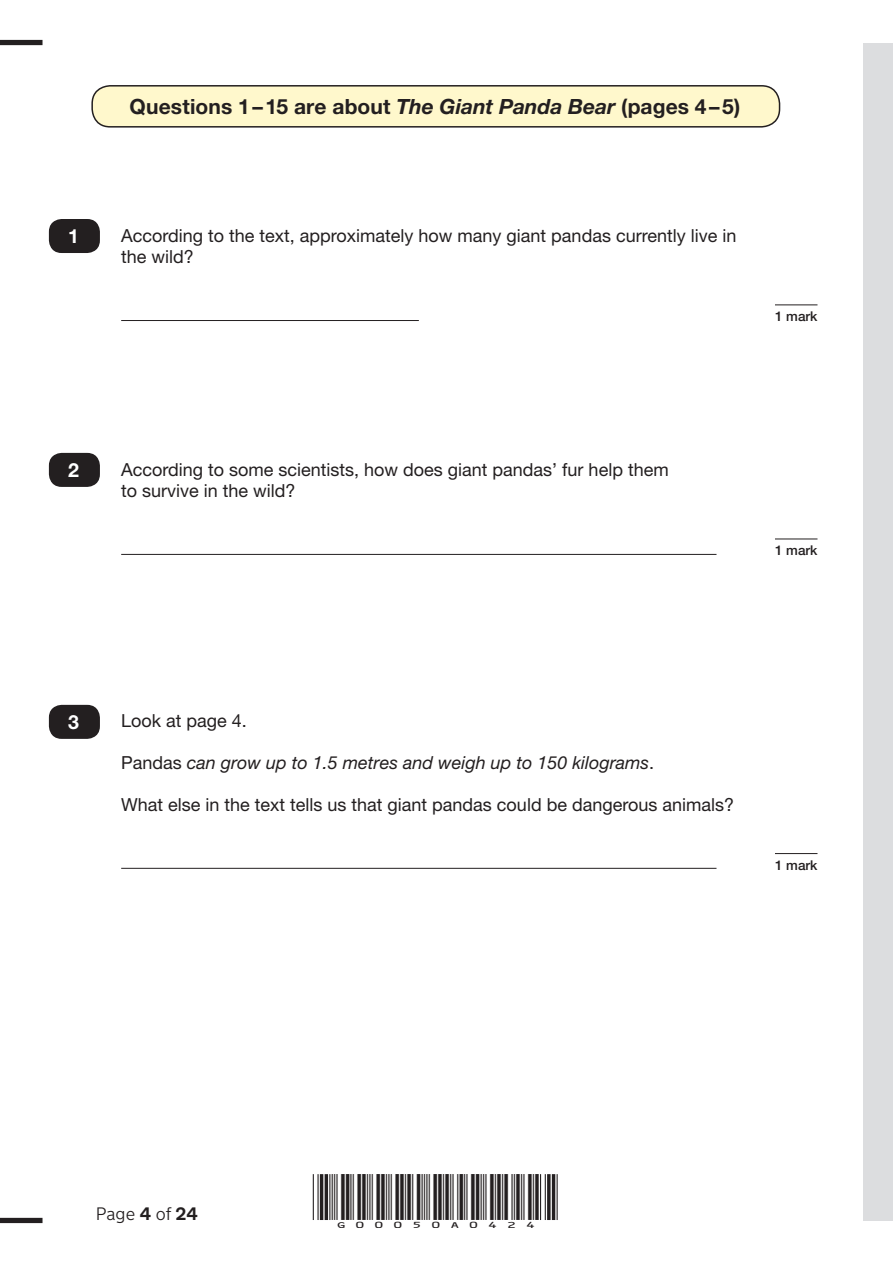
<style>
.page{position:relative;width:893px;height:1263px;background:#fff}
.page>*{position:absolute;margin:0;border:0;box-sizing:border-box;transform-origin:0 0}
.body{font:700 21px "Helvetica Neue LT Std";letter-spacing:.005em;color:#231f20}
.t1{font:700 19.5px "Helvetica Neue LT Std";color:#fff}
.t2{font:18px/21px "Helvetica Neue LT Std";color:#231f20}
.t3{font:italic 18px "Helvetica Neue LT Std";color:#231f20}
.t4{font:300 18px "New Transport";color:#231f20}
.t5{font:15px "ID Automation HC39 M";color:#231f20;scale:1.3 1}
.t6{font:500 13.5px "Helvetica Neue LT Std";color:#231f20}
.s1{font-style:italic}
.s2{font-style:normal}
.s3{font-weight:700}
</style>
<div class="page">
<div style="left:92px;top:86px;width:687px;height:41px;background:#fff8cc;border-radius:18px"></div>
<div style="left:91px;top:85px;width:689px;height:43px;border:2px solid #231f20;border-radius:18px"></div>
<hr style="left:121px;top:320px;width:298px;height:1px;background:#231f20">
<hr style="left:775px;top:304px;width:42px;height:1px;background:#231f20">
<div style="left:49px;top:219px;width:51px;height:34px;background:#231f20;border-radius:13px"></div>
<hr style="left:121px;top:554px;width:595px;height:1px;background:#231f20">
<hr style="left:775px;top:539px;width:42px;height:1px;background:#231f20">
<div style="left:49px;top:453px;width:51px;height:34px;background:#231f20;border-radius:13px"></div>
<hr style="left:121px;top:868px;width:595px;height:1px;background:#231f20">
<hr style="left:775px;top:853px;width:42px;height:1px;background:#231f20">
<div style="left:49px;top:705px;width:51px;height:34px;background:#231f20;border-radius:13px"></div>
<hr style="left:329px;top:1174px;width:1px;height:46px;background:#231f20">
<hr style="left:317px;top:1174px;width:2px;height:46px;background:#231f20">
<hr style="left:313px;top:1174px;width:1px;height:46px;background:#231f20">
<hr style="left:325px;top:1174px;width:3px;height:46px;background:#231f20">
<hr style="left:320px;top:1174px;width:3px;height:46px;background:#231f20">
<hr style="left:557px;top:1174px;width:1px;height:46px;background:#231f20">
<hr style="left:545px;top:1174px;width:1px;height:46px;background:#231f20">
<hr style="left:540px;top:1174px;width:1px;height:46px;background:#231f20">
<hr style="left:552px;top:1174px;width:3px;height:46px;background:#231f20">
<svg style="left:547px;top:1174px;width:4px;height:46px"></svg>
<div style="left:0;top:40px;width:43px;height:5px;background:#231f20"></div>
<div style="left:0;top:1218px;width:43px;height:5px;background:#231f20"></div>
<div style="left:863px;top:43px;width:30px;height:1177px;background:#dcdddf"></div>
<p class="t1" style="left:68px;top:224px;width:12px">1</p>
<p class="body" style="left:130px;top:93px;width:612px">Questions 1–15 are about <span class="s1">The Giant Panda Bear</span> (pages 4–5)</p>
<p class="t2" style="left:121px;top:225px;width:617px">According to the text, approximately how many giant pandas currently live in the wild?</p>
<p class="t6" style="left:775px;top:308px;width:44px">1 mark</p>
<p class="t1" style="left:68px;top:458px;width:12px">2</p>
<p class="t2" style="left:121px;top:459px;width:549px">According to some scientists, how does giant pandas’ fur help them to survive in the wild?</p>
<p class="t6" style="left:775px;top:542px;width:44px">1 mark</p>
<p class="t1" style="left:68px;top:709px;width:12px">3</p>
<p class="t2" style="left:121px;top:710px;width:127px">Look at page 4.</p>
<p class="t3" style="left:121px;top:752px;width:534px"><span class="s2">Pandas</span> can grow up to 1.5 metres and weigh up to 150 kilograms<span class="s2">.</span></p>
<p class="t2" style="left:121px;top:794px;width:614px">What else in the text tells us that giant pandas could be dangerous animals?</p>
<p class="t6" style="left:775px;top:857px;width:44px">1 mark</p>
<p class="t4" style="left:96px;top:1203px;width:104px">Page <span class="s3">4</span> of <span class="s3">24</span></p>
<p class="t5" style="left:332px;top:1206px;width:162px">g00050A0424</p>
</div>
